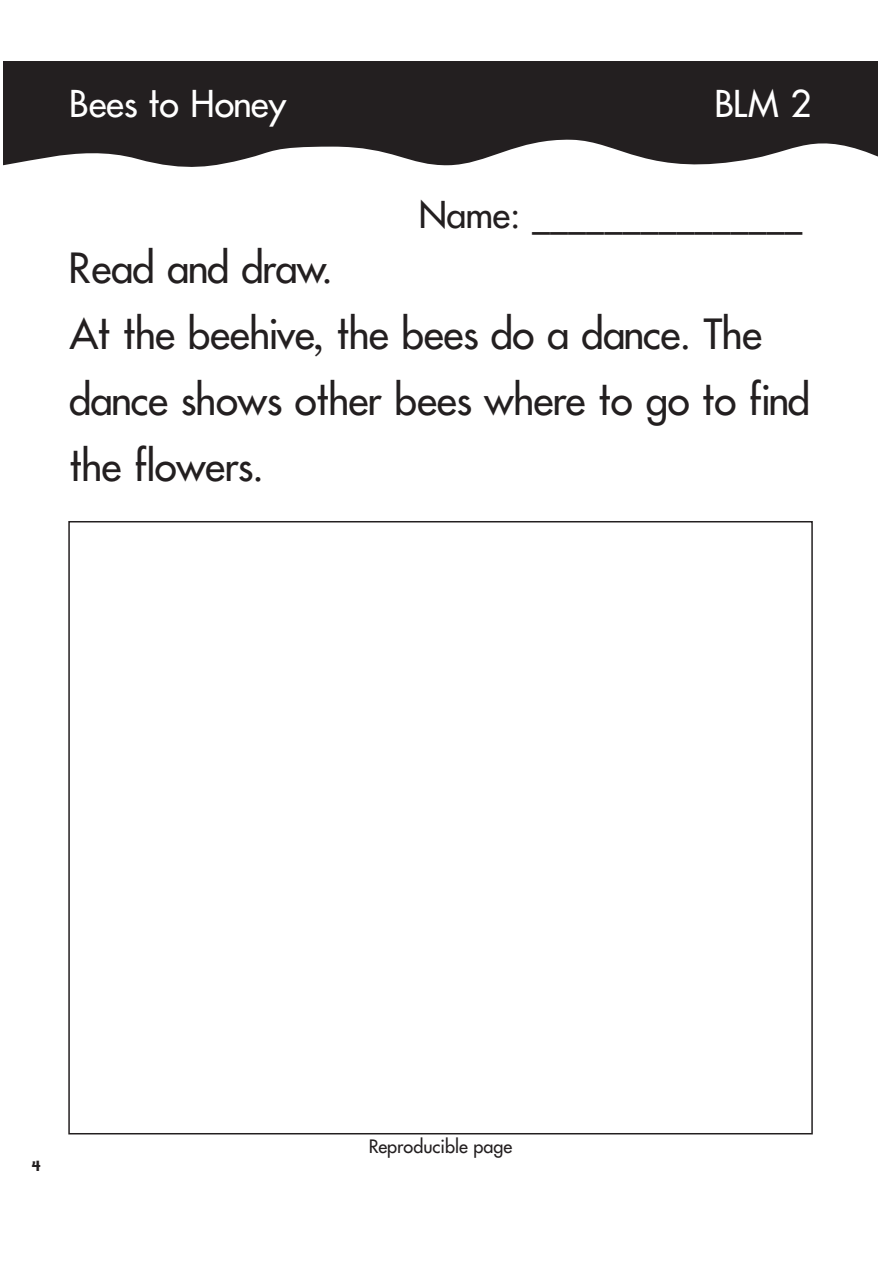
<style>
.page{position:relative;width:893px;height:1263px;background:#fff}
.page>*{position:absolute;margin:0;border:0;box-sizing:border-box;transform-origin:0 0}
.t1{font:40.5px/66px "Futura JUNIORSP";color:#231f20}
.t2{font:36px "Futura JUNIORSP";color:#231f20}
.t3{font:36px "Futura JUNIORSP";color:#fff}
.t4{font:18px "Futura";color:#231f20}
.t5{font:700 18px "Bailey Sans ITC";color:#231f20}
</style>
<div class="page">
<svg style="left:3px;top:62px;width:875px;height:105px;background:#3c393a"></svg>
<p class="t3" style="left:70px;top:87px;width:218px">Bees to Honey</p>
<p class="t3" style="left:715px;top:87px;width:98px">BLM 2</p>
<p class="t2" style="left:418px;top:198px;width:385px">Name: _______________</p>
<p class="t1" style="left:70px;top:237px;width:741px">Read and draw.<br>At the beehive, the bees do a dance. The dance shows other bees where to go to find the flowers.</p>
<p class="t5" style="left:32px;top:1158px;width:11px">4</p>
<p class="t4" style="left:369px;top:1137px;width:145px">Reproducible page</p>
</div>
